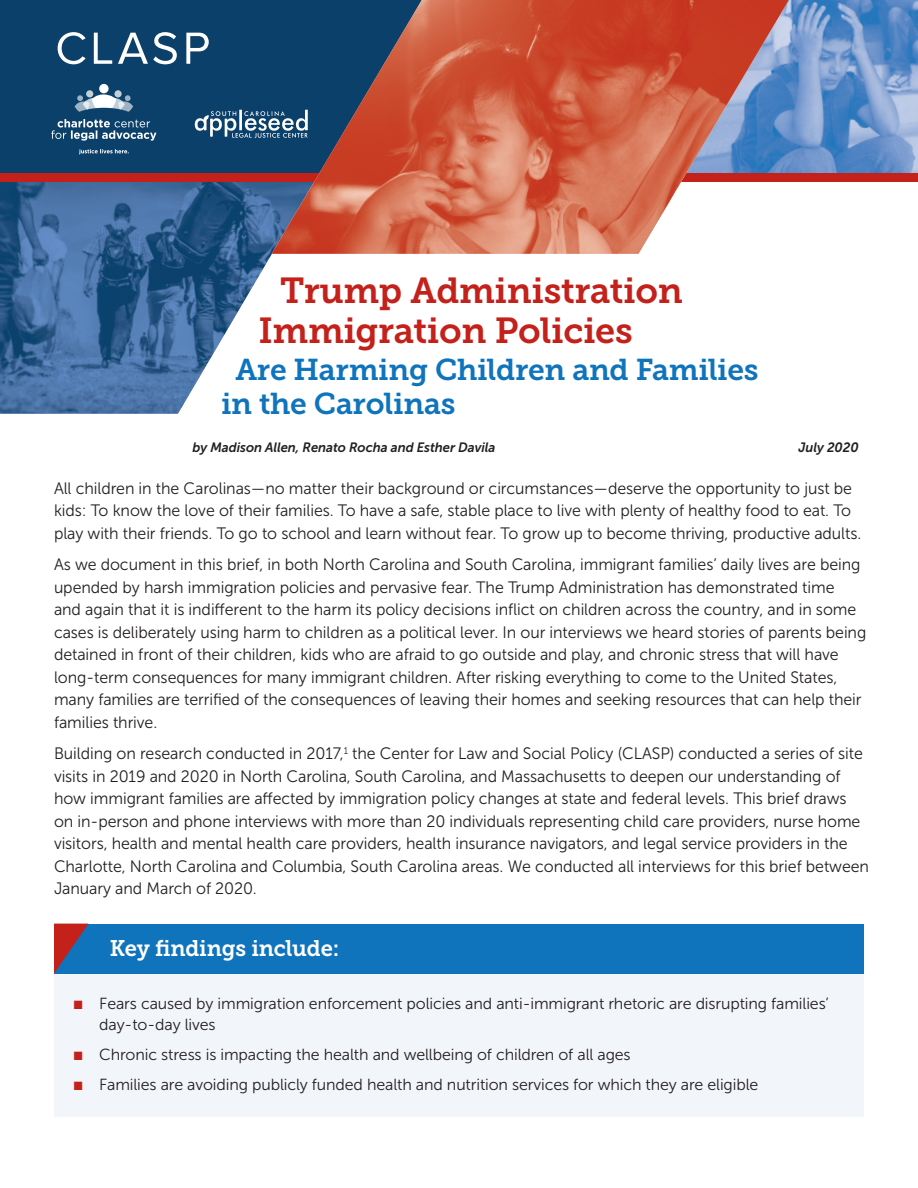
<style>
.page{position:relative;width:918px;height:1188px;background:#fff}
.page>*{position:absolute;margin:0;border:0;box-sizing:border-box;transform-origin:0 0}
.t1{font:36px/40.2px "Museo Slab 700";letter-spacing:-.01em;color:#c3211a}
.t2{font:30px/34.2px "Museo Slab 700";letter-spacing:-.01em;color:#1074bc}
.t3{font:22.5px "Museo Slab 700";letter-spacing:-.01em;color:#fff}
.t4{font:16.5px/22.5px "Museo Sans 300";letter-spacing:-.005em;color:#231f20}
.t5{font:16.05px/21px "Museo Sans 300";letter-spacing:-.01em;color:#231f20}
.t6{font:italic 13.5px "Museo Sans 700";letter-spacing:-.005em;color:#231f20}
.s1{color:#c3211a}
</style>
<div class="page">
<div style="left:54px;top:940px;width:810px;height:177px;background:#f2f5fa"></div>
<div style="left:54px;top:924px;width:810px;height:50px;background:#1074bc"></div>
<svg style="left:54px;top:924px;width:34px;height:50px"></svg>
<img style="left:789px;top:0;width:129px;height:173px">
<img style="left:0;top:182px;width:272px;height:232px">
<div style="left:0;top:0;width:272px;height:173px;background:#0b406a"></div>
<div style="left:0;top:173px;width:918px;height:9px;background:#c3211a"></div>
<img style="left:272px;top:0;width:517px;height:254px">
<svg style="left:58px;top:32px;width:28px;height:32px"></svg>
<svg style="left:94px;top:33px;width:18px;height:31px"></svg>
<svg style="left:118px;top:32px;width:59px;height:32px"></svg>
<svg style="left:186px;top:33px;width:23px;height:31px"></svg>
<svg style="left:51px;top:119px;width:105px;height:35px;background:#376285"></svg>
<svg style="left:75px;top:83px;width:58px;height:29px"></svg>
<svg style="left:114px;top:90px;width:8px;height:8px"></svg>
<svg style="left:195px;top:110px;width:113px;height:28px;background:#567a97"></svg>
<h1 class="t1" style="left:259px;top:270px;width:426px;text-indent:22px">Trump Administration<br>Immigration Policies</h1>
<h2 class="t2" style="left:221px;top:353px;width:539px;text-indent:14px">Are Harming Children and Families in the Carolinas</h2>
<p class="t6" style="left:193px;top:439px;width:304px">by Madison Allen, Renato Rocha and Esther Davila</p>
<p class="t6" style="left:799px;top:439px;width:62px">July 2020</p>
<p class="t4" style="left:54px;top:477px;width:809px">All children in the Carolinas—no matter their background or circumstances—deserve the opportunity to just be kids: To know the love of their families. To have a safe, stable place to live with plenty of healthy food to eat. To play with their friends. To go to school and learn without fear. To grow up to become thriving, productive adults.</p>
<p class="t4" style="left:54px;top:553px;width:814px">As we document in this brief, in both North Carolina and South Carolina, immigrant families’ daily lives are being upended by harsh immigration policies and pervasive fear. The Trump Administration has demonstrated time<br>and again that it is indifferent to the harm its policy decisions inflict on children across the country, and in some cases is deliberately using harm to children as a political lever. In our interviews we heard stories of parents being detained in front of their children, kids who are afraid to go outside and play, and chronic stress that will have long-term consequences for many immigrant children. After risking everything to come to the United States, many families are terrified of the consequences of leaving their homes and seeking resources that can help their families thrive.</p>
<p class="t4" style="left:54px;top:742px;width:817px">Building on research conducted in 2017,<sup>1</sup> the Center for Law and Social Policy (CLASP) conducted a series of site visits in 2019 and 2020 in North Carolina, South Carolina, and Massachusetts to deepen our understanding of how immigrant families are affected by immigration policy changes at state and federal levels. This brief draws on in-person and phone interviews with more than 20 individuals representing child care providers, nurse home visitors, health and mental health care providers, health insurance navigators, and legal service providers in the Charlotte, North Carolina and Columbia, South Carolina areas. We conducted all interviews for this brief between January and March of 2020.</p>
<h3 class="t3" style="left:110px;top:935px;width:231px">Key findings include:</h3>
<p class="t5" style="left:99px;top:993px;width:731px;text-indent:-25px"><span class="s1">■</span> Fears caused by immigration enforcement policies and anti-immigrant rhetoric are disrupting families’ day-to-day lives</p>
<p class="t5" style="left:74px;top:1044px;width:558px"><span class="s1">■</span> Chronic stress is impacting the health and wellbeing of children of all ages</p>
<p class="t5" style="left:74px;top:1074px;width:686px"><span class="s1">■</span> Families are avoiding publicly funded health and nutrition services for which they are eligible</p>
</div>
